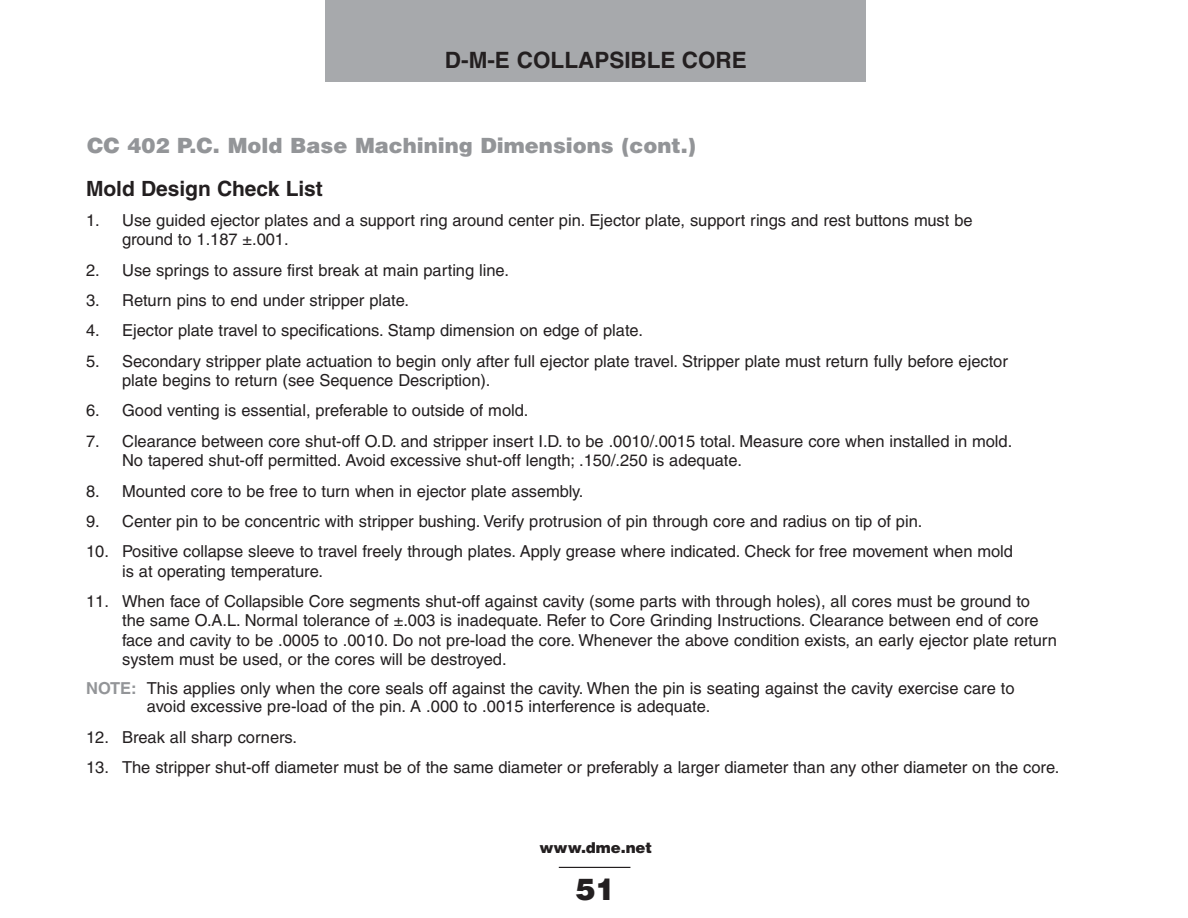
<style>
.page{position:relative;width:1188px;height:918px;background:#fff}
.page>*{position:absolute;margin:0;border:0;box-sizing:border-box;transform-origin:0 0}
.t1{font:900 30px "Helvetica";color:#231f20}
.t2{font:700 22.5px "Helvetica";color:#231f20}
.t3{font:900 21px "Helvetica";color:#939598}
.t4{font:700 21px "Helvetica";letter-spacing:-.005em;color:#231f20}
.t5{font:16.5px/19.5px "Helvetica";letter-spacing:-.005em;color:#231f20}
.t6{font:900 15px "Helvetica";letter-spacing:-.005em;color:#231f20}
.s1{font-weight:700;color:#939598}
</style>
<div class="page">
<svg style="left:325px;top:0;width:541px;height:868px"></svg>
<h2 class="t2" style="left:445px;top:52px;width:303px">D-M-E COLLAPSIBLE CORE</h2>
<p class="t3" style="left:87px;top:137px;width:610px">CC 402 P.C. Mold Base Machining Dimensions (cont.)</p>
<p class="t4" style="left:86px;top:180px;width:238px">Mold Design Check List</p>
<p class="t5" style="left:122px;top:212px;width:852px;text-indent:-36px">1. Use guided ejector plates and a support ring around center pin. Ejector plate, support rings and rest buttons must be ground to 1.187 ±.001.</p>
<p class="t5" style="left:86px;top:262px;width:424px">2. Use springs to assure first break at main parting line.</p>
<p class="t5" style="left:86px;top:292px;width:324px">3. Return pins to end under stripper plate.</p>
<p class="t5" style="left:86px;top:322px;width:558px">4. Ejector plate travel to specifications. Stamp dimension on edge of plate.</p>
<p class="t5" style="left:122px;top:353px;width:887px;text-indent:-36px">5. Secondary stripper plate actuation to begin only after full ejector plate travel. Stripper plate must return fully before ejector plate begins to return (see Sequence Description).</p>
<p class="t5" style="left:86px;top:402px;width:444px">6. Good venting is essential, preferable to outside of mold.</p>
<p class="t5" style="left:122px;top:433px;width:891px;text-indent:-36px">7. Clearance between core shut-off O.D. and stripper insert I.D. to be .0010/.0015 total. Measure core when installed in mold.<br>No tapered shut-off permitted. Avoid excessive shut-off length; .150/.250 is adequate.</p>
<p class="t5" style="left:86px;top:482px;width:499px">8. Mounted core to be free to turn when in ejector plate assembly.</p>
<p class="t5" style="left:86px;top:513px;width:838px">9. Center pin to be concentric with stripper bushing. Verify protrusion of pin through core and radius on tip of pin.</p>
<p class="t5" style="left:122px;top:543px;width:892px;text-indent:-36px">10. Positive collapse sleeve to travel freely through plates. Apply grease where indicated. Check for free movement when mold is at operating temperature.</p>
<p class="t5" style="left:122px;top:593px;width:936px;text-indent:-36px">11. When face of Collapsible Core segments shut-off against cavity (some parts with through holes), all cores must be ground to the same O.A.L. Normal tolerance of ±.003 is inadequate. Refer to Core Grinding Instructions. Clearance between end of core face and cavity to be .0005 to .0010. Do not pre-load the core. Whenever the above condition exists, an early ejector plate return system must be used, or the cores will be destroyed.</p>
<p class="t5" style="left:147px;top:681px;width:869px;line-height:18px;text-indent:-61px"><span class="s1">NOTE:</span> This applies only when the core seals off against the cavity. When the pin is seating against the cavity exercise care to avoid excessive pre-load of the pin. A .000 to .0015 interference is adequate.</p>
<p class="t5" style="left:86px;top:728px;width:212px">12. Break all sharp corners.</p>
<p class="t5" style="left:86px;top:759px;width:975px">13. The stripper shut-off diameter must be of the same diameter or preferably a larger diameter than any other diameter on the core.</p>
<p class="t6" style="left:539px;top:842px;width:114px">www.dme.net</p>
<h1 class="t1" style="left:575px;top:878px;width:42px">51</h1>
</div>
